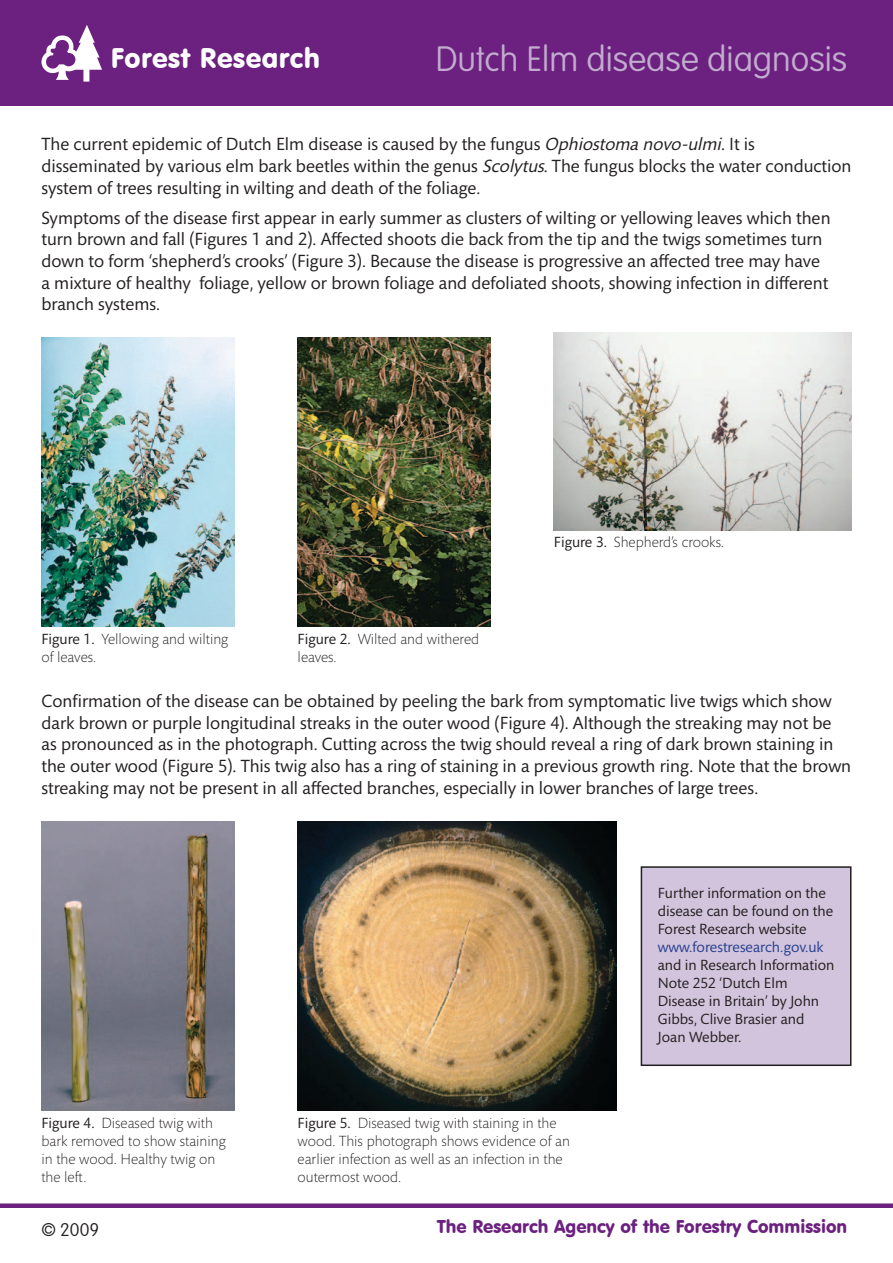
<style>
.page{position:relative;width:893px;height:1263px;background:#fff}
.page>*{position:absolute;margin:0;border:0;box-sizing:border-box;transform-origin:0 0}
.t1{font:100 34.65px "VAG Rounded Std";color:#c2acce}
.t2{font:27.75px "VAG Rounded BT";letter-spacing:.02em;color:#fff}
.t3{font:18.15px "VAG Rounded BT";color:#6c2180}
.t4{font:100 18.15px "VAG Rounded Std";color:#231f20}
.t5{font:18px/21.6px "Mundo Sans Std";color:#231f20}
.t6{font:300 15px/18px "Mundo Sans Std";color:#231f20}
.t7{font:15px/18px "Mundo Sans Std";color:#231f20}
.s1{font-style:italic}
.s2{font-weight:400}
.s3{color:#25408f}
</style>
<div class="page">
<div style="left:0;top:1203px;width:893px;height:5px;background:#6c2180"></div>
<div style="left:0;top:0;width:893px;height:105px;background:#6c2180"></div>
<svg style="left:41px;top:25px;width:61px;height:57px"></svg>
<div style="left:641px;top:867px;width:210px;height:198px;background:#d2c4dc"></div>
<div style="left:641px;top:866px;width:210px;height:200px;border:2px solid #231f20"></div>
<img style="left:298px;top:821px;width:319px;height:290px">
<img style="left:41px;top:338px;width:193px;height:289px">
<img style="left:41px;top:821px;width:193px;height:290px">
<img style="left:298px;top:338px;width:192px;height:289px">
<img style="left:554px;top:332px;width:297px;height:198px">
<p class="t2" style="left:111px;top:41px;width:211px">Forest Research</p>
<p class="t1" style="left:436px;top:39px;width:413px">Dutch Elm disease diagnosis</p>
<p class="t5" style="left:41px;top:134px;width:811px">The current epidemic of Dutch Elm disease is caused by the fungus <span class="s1">Ophiostoma novo-ulmi</span>. It is disseminated by various elm bark beetles within the genus <span class="s1">Scolytus</span>. The fungus blocks the water conduction system of trees resulting in wilting and death of the foliage.</p>
<p class="t5" style="left:41px;top:207px;width:791px">Symptoms of the disease first appear in early summer as clusters of wilting or yellowing leaves which then turn brown and fall (Figures 1 and 2). Affected shoots die back from the tip and the twigs sometimes turn down to form ‘shepherd’s crooks’ (Figure 3). Because the disease is progressive an affected tree may have a mixture of healthy foliage, yellow or brown foliage and defoliated shoots, showing infection in different branch systems.</p>
<p class="t6" style="left:41px;top:630px;width:188px"><span class="s2">Figure 1.</span> Yellowing and wilting of leaves.</p>
<p class="t6" style="left:298px;top:630px;width:183px"><span class="s2">Figure 2.</span> Wilted and withered leaves.</p>
<p class="t6" style="left:554px;top:533px;width:172px"><span class="s2">Figure 3.</span> Shepherd’s crooks.</p>
<p class="t5" style="left:41px;top:690px;width:811px">Confirmation of the disease can be obtained by peeling the bark from symptomatic live twigs which show dark brown or purple longitudinal streaks in the outer wood (Figure 4). Although the streaking may not be as pronounced as in the photograph. Cutting across the twig should reveal a ring of dark brown staining in the outer wood (Figure 5). This twig also has a ring of staining in a previous growth ring. Note that the brown streaking may not be present in all affected branches, especially in lower branches of large trees.</p>
<p class="t6" style="left:41px;top:1114px;width:186px"><span class="s2">Figure 4.</span> Diseased twig with bark removed to show staining in the wood. Healthy twig on the left.</p>
<p class="t6" style="left:298px;top:1114px;width:274px"><span class="s2">Figure 5.</span> Diseased twig with staining in the wood. This photograph shows evidence of an earlier infection as well as an infection in the outermost wood.</p>
<p class="t7" style="left:658px;top:884px;width:177px">Further information on the disease can be found on the<br>Forest Research website</p>
<p class="t7" style="left:658px;top:938px;width:178px"><span class="s3">www.forestresearch.gov.uk </span>and in Research Information<br>Note 252 ‘Dutch Elm<br>Disease in Britain’ by John<br>Gibbs, Clive Brasier and<br>Joan Webber.</p>
<p class="t4" style="left:41px;top:1219px;width:59px">© 2009</p>
<p class="t3" style="left:437px;top:1215px;width:411px">The Research Agency of the Forestry Commission</p>
</div>
